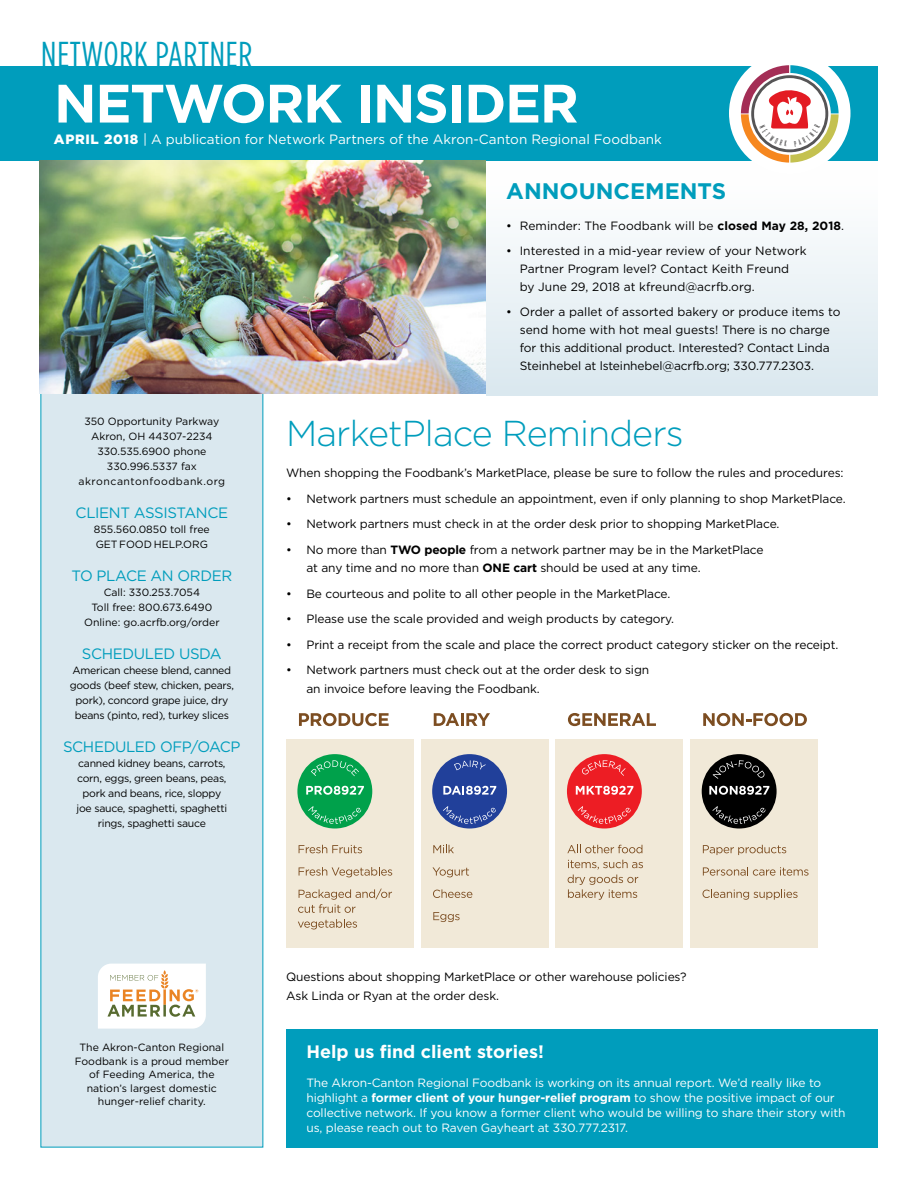
<style>
.page{position:relative;width:918px;height:1188px;background:#fff}
.page>*{position:absolute;margin:0;border:0;box-sizing:border-box;transform-origin:0 0}
.t1{font:700 54px "Gotham";letter-spacing:-.025em;color:#fff}
.t2{font:300 36px "Gotham";letter-spacing:-.025em;color:#009dbc}
.t3{font:36px "Gotham Condensed";letter-spacing:.025em;color:#009dbc}
.t4{font:700 22.5px "Gotham";color:#009dbc}
.t5{font:700 18px "Gotham";color:#fff}
.t6{font:15px "Gotham";letter-spacing:-.025em;color:#009dbc}
.t7{font:13.5px "Gotham";color:#fff}
.t8{font:12px/18px "Gotham";letter-spacing:-.01em;color:#000}
.t9{font:12px/15px "Gotham";letter-spacing:-.01em;color:#fff}
.t10{font:10.5px/15px "Gotham";letter-spacing:-.015em;color:#000;text-align:center}
.s1{font-weight:900}
.s2{font-weight:700}
</style>
<div class="page">
<div style="left:486px;top:161px;width:391px;height:234px;background:linear-gradient(to bottom,#fff,#dae8ef)"></div>
<div style="left:40px;top:79px;width:223px;height:1069px;background:#dae8ef"></div>
<div style="left:0;top:66px;width:878px;height:94px;background:#009dbc"></div>
<div style="left:729px;top:53px;width:121px;height:121px;background:#fff;border-radius:50%"></div>
<svg style="left:98px;top:964px;width:108px;height:65px;background:#f0e9de"></svg>
<img style="left:40px;top:160px;width:445px;height:234px">
<div style="left:286px;top:1029px;width:592px;height:118px;background:#009dbc"></div>
<svg style="left:299px;top:713px;width:90px;height:13px"></svg>
<svg style="left:434px;top:713px;width:56px;height:13px"></svg>
<svg style="left:703px;top:713px;width:104px;height:13px"></svg>
<svg style="left:568px;top:713px;width:88px;height:13px"></svg>
<div style="left:286px;top:739px;width:127px;height:209px;background:#f1e9d8"></div>
<div style="left:421px;top:739px;width:127px;height:209px;background:#f1e9d8"></div>
<div style="left:690px;top:739px;width:128px;height:209px;background:#f1e9d8"></div>
<div style="left:556px;top:739px;width:127px;height:209px;background:#f1e9d8"></div>
<div style="left:297px;top:754px;width:75px;height:75px;background:#00a14b;border-radius:50%"></div>
<svg style="left:308px;top:806px;width:53px;height:18px"></svg>
<svg style="left:311px;top:760px;width:48px;height:16px"></svg>
<svg style="left:306px;top:786px;width:58px;height:9px"></svg>
<div style="left:432px;top:754px;width:75px;height:75px;background:#21409a;border-radius:50%"></div>
<svg style="left:443px;top:806px;width:53px;height:18px"></svg>
<svg style="left:454px;top:760px;width:32px;height:10px"></svg>
<svg style="left:443px;top:786px;width:53px;height:9px"></svg>
<div style="left:702px;top:754px;width:75px;height:75px;background:#000;border-radius:50%"></div>
<svg style="left:712px;top:806px;width:54px;height:18px"></svg>
<svg style="left:713px;top:760px;width:52px;height:19px"></svg>
<svg style="left:709px;top:786px;width:60px;height:9px"></svg>
<div style="left:567px;top:754px;width:75px;height:75px;background:#ed1d24;border-radius:50%"></div>
<svg style="left:578px;top:806px;width:53px;height:18px"></svg>
<svg style="left:582px;top:760px;width:44px;height:16px"></svg>
<svg style="left:576px;top:786px;width:57px;height:9px"></svg>
<svg style="left:299px;top:845px;width:63px;height:8px"></svg>
<svg style="left:299px;top:867px;width:93px;height:10px"></svg>
<svg style="left:298px;top:889px;width:94px;height:24px"></svg>
<svg style="left:298px;top:919px;width:59px;height:10px"></svg>
<svg style="left:433px;top:845px;width:21px;height:8px"></svg>
<svg style="left:433px;top:867px;width:36px;height:10px"></svg>
<svg style="left:433px;top:889px;width:39px;height:9px"></svg>
<svg style="left:433px;top:912px;width:27px;height:10px"></svg>
<svg style="left:703px;top:845px;width:83px;height:10px"></svg>
<svg style="left:703px;top:867px;width:106px;height:9px"></svg>
<svg style="left:703px;top:889px;width:95px;height:11px"></svg>
<svg style="left:567px;top:845px;width:75px;height:8px"></svg>
<svg style="left:568px;top:860px;width:75px;height:40px"></svg>
<svg style="left:741px;top:65px;width:98px;height:98px"></svg>
<h2 class="t3" style="left:41px;top:35px;width:213px">NETWORK PARTNER</h2>
<h1 class="t1" style="left:54px;top:68px;width:526px">NETWORK INSIDER</h1>
<p class="t7" style="left:54px;top:130px;width:609px"><span class="s1">APRIL 2018</span> | A publication for Network Partners of the Akron-Canton Regional Foodbank</p>
<p class="t10" style="left:79px;top:414px;width:148px">350 Opportunity Parkway<br>Akron, OH 44307-2234<br>330.535.6900 phone<br>330.996.5337 fax akroncantonfoodbank.org</p>
<p class="t6" style="left:76px;top:503px;width:154px">CLIENT ASSISTANCE</p>
<p class="t10" style="left:94px;top:522px;width:117px;text-align:left">855.560.0850 toll free<br>GETFOODHELP.ORG</p>
<p class="t6" style="left:71px;top:566px;width:162px">TO PLACE AN ORDER</p>
<p class="t10" style="left:84px;top:585px;width:137px">Call: 330.253.7054<br>Toll free: 800.673.6490<br>Online: go.acrfb.org/order</p>
<p class="t6" style="left:82px;top:644px;width:141px">SCHEDULED USDA</p>
<p class="t10" style="left:70px;top:663px;width:166px">American cheese blend, canned goods (beef stew, chicken, pears, pork), concord grape juice, dry beans (pinto, red), turkey slices</p>
<p class="t6" style="left:63px;top:737px;width:179px">SCHEDULED OFP/OACP</p>
<p class="t10" style="left:77px;top:756px;width:152px">canned kidney beans, carrots, corn, eggs, green beans, peas, pork and beans, rice, sloppy joe sauce, spaghetti, spaghetti rings, spaghetti sauce</p>
<h3 class="t4" style="left:506px;top:176px;width:221px">ANNOUNCEMENTS</h3>
<p class="t8" style="left:506px;top:217px;width:339px">• Reminder: The Foodbank will be <span class="s2">closed May 28, 2018</span>.</p>
<p class="t8" style="left:520px;top:241px;width:288px;text-indent:-14px">• Interested in a mid-year review of your Network<br>Partner Program level? Contact Keith Freund by June 29, 2018 at kfreund@acrfb.org.</p>
<p class="t8" style="left:520px;top:302px;width:322px;text-indent:-14px">• Order a pallet of assorted bakery or produce items to send home with hot meal guests! There is no charge for this additional product. Interested? Contact Linda Steinhebel at lsteinhebel@acrfb.org; 330.777.2303.</p>
<h2 class="t2" style="left:286px;top:410px;width:399px">MarketPlace Reminders</h2>
<p class="t8" style="left:286px;top:464px;width:559px">When shopping the Foodbank’s MarketPlace, please be sure to follow the rules and procedures:</p>
<p class="t8" style="left:286px;top:489px;width:561px">• Network partners must schedule an appointment, even if only planning to shop MarketPlace.</p>
<p class="t8" style="left:286px;top:515px;width:495px">• Network partners must check in at the order desk prior to shopping MarketPlace.</p>
<p class="t8" style="left:306px;top:540px;width:459px;line-height:18.8px;text-indent:-20px">• No more than <span class="s2">TWO people</span> from a network partner may be in the MarketPlace at any time and no more than <span class="s2">ONE cart</span> should be used at any time.</p>
<p class="t8" style="left:286px;top:584px;width:386px">• Be courteous and polite to all other people in the MarketPlace.</p>
<p class="t8" style="left:286px;top:610px;width:389px">• Please use the scale provided and weigh products by category.</p>
<p class="t8" style="left:286px;top:635px;width:554px">• Print a receipt from the scale and place the correct product category sticker on the receipt.</p>
<p class="t8" style="left:306px;top:661px;width:344px;line-height:18.8px;text-indent:-20px">• Network partners must check out at the order desk to sign an invoice before leaving the Foodbank.</p>
<p class="t10" style="left:75px;top:1041px;width:156px;line-height:13.5px">The Akron-Canton Regional<br>Foodbank is a proud member of Feeding America, the nation’s largest domestic hunger-relief charity.</p>
<p class="t8" style="left:286px;top:967px;width:402px;line-height:18.8px">Questions about shopping MarketPlace or other warehouse policies?<br>Ask Linda or Ryan at the order desk.</p>
<h3 class="t5" style="left:306px;top:1040px;width:239px">Help us find client stories!</h3>
<p class="t9" style="left:306px;top:1075px;width:541px">The Akron-Canton Regional Foodbank is working on its annual report. We’d really like to highlight a <span class="s2">former client of your hunger-relief program</span> to show the positive impact of our collective network. If you know a former client who would be willing to share their story with us, please reach out to Raven Gayheart at 330.777.2317.</p>
</div>
